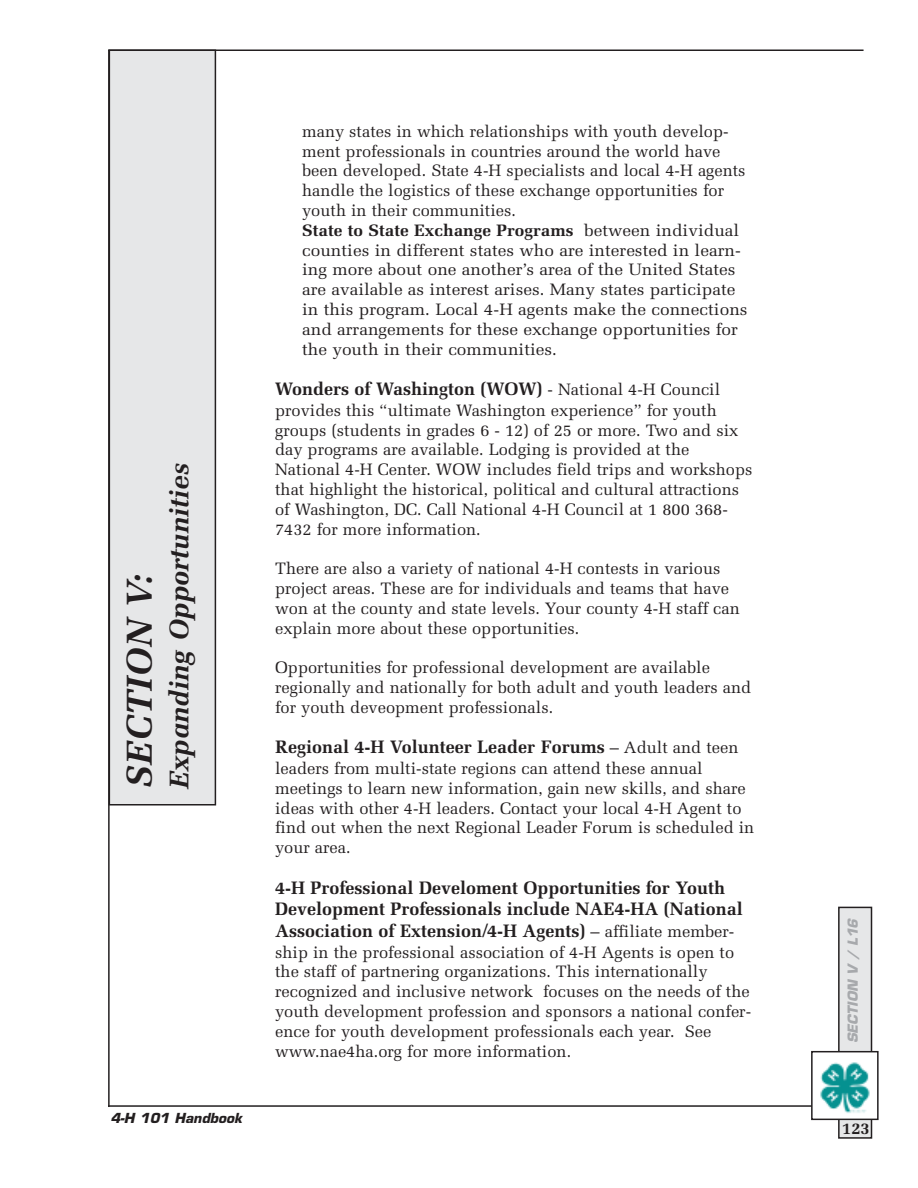
<style>
.page{position:relative;width:918px;height:1188px;background:#fff}
.page>*{position:absolute;margin:0;border:0;box-sizing:border-box;transform-origin:0 0}
.t1{font:italic 700 36px "Melior";color:#231f20}
.t2{font:italic 700 27px "Melior";color:#231f20}
.t3{font:700 18px/21.6px "Melior";color:#231f20}
.t4{font:16.5px/19.8px "Melior";color:#231f20}
.t5{font:700 16.5px "Melior";color:#231f20}
.t6{font:italic 700 13.5px "Eurostile";color:#231f20}
.t7{font:italic 700 13.5px "Eurostile";color:#a7a9ac}
.s1{font-weight:700}
.s2{font-weight:400;font-size:16.5px}
</style>
<div class="page">
<div style="left:109px;top:50px;width:106px;height:755px;background:#e6e7e8"></div>
<div style="left:109px;top:50px;width:107px;height:756px;border:2px solid #231f20"></div>
<hr style="left:108px;top:1105px;width:707px;height:2px;background:#231f20">
<hr style="left:108px;top:50px;width:756px;height:1px;background:#231f20">
<hr style="left:108px;top:50px;width:2px;height:1057px;background:#231f20">
<div style="left:839px;top:907px;width:33px;height:231px;background:#e6e7e8"></div>
<div style="left:838px;top:907px;width:34px;height:232px;border:2px solid #231f20"></div>
<div style="left:812px;top:1052px;width:66px;height:67px;background:#fff"></div>
<img style="left:820px;top:1062px;width:50px;height:51px">
<div style="left:811px;top:1051px;width:68px;height:69px;border:2px solid #231f20"></div>
<h1 class="t1" style="left:125px;top:789px;width:218px;rotate:-90deg">SECTION V:</h1>
<h2 class="t2" style="left:168px;top:789px;width:328px;rotate:-90deg">Expanding Opportunities</h2>
<p class="t6" style="left:111px;top:1113px;width:133px">4-H 101 Handbook</p>
<p class="t4" style="left:302px;top:123px;width:447px">many states in which relationships with youth develop&shy;ment professionals in countries around the world have been developed. State 4-H specialists and local 4-H agents handle the logistics of these exchange opportunities for youth in their communities.<br><span class="s1">State to State Exchange Programs</span> between individual counties in different states who are interested in learn&shy;ing more about one another’s area of the United States are available as interest arises. Many states participate in this program. Local 4-H agents make the connections and arrangements for these exchange opportunities for the youth in their communities.</p>
<p class="t3" style="left:275px;top:380px;width:447px">Wonders of Washington (WOW) <span class="s2">- National 4-H Council</span></p>
<p class="t4" style="left:275px;top:402px;width:479px">provides this “ultimate Washington experience” for youth groups (students in grades 6 - 12) of 25 or more. Two and six day programs are available. Lodging is provided at the National 4-H Center. WOW includes field trips and workshops that highlight the historical, political and cultural attractions of Washington, DC. Call National 4-H Council at 1 800 368- 7432 for more information.</p>
<p class="t4" style="left:275px;top:560px;width:466px">There are also a variety of national 4-H contests in various project areas. These are for individuals and teams that have won at the county and state levels. Your county 4-H staff can explain more about these opportunities.</p>
<p class="t4" style="left:275px;top:659px;width:478px">Opportunities for professional development are available regionally and nationally for both adult and youth leaders and for youth deveopment professionals.</p>
<p class="t3" style="left:275px;top:738px;width:465px">Regional 4-H Volunteer Leader Forums <span class="s2">– Adult and teen</span></p>
<p class="t4" style="left:275px;top:760px;width:481px">leaders from multi-state regions can attend these annual meetings to learn new information, gain new skills, and share ideas with other 4-H leaders. Contact your local 4-H Agent to find out when the next Regional Leader Forum is scheduled in your area.</p>
<p class="t3" style="left:275px;top:879px;width:469px">4-H Professional Develoment Opportunities for Youth<br>Development Professionals include NAE4-HA (National<br>Association of Extension/4-H Agents) <span class="s2">– affiliate member-</span></p>
<p class="t4" style="left:275px;top:944px;width:478px">ship in the professional association of 4-H Agents is open to the staff of partnering organizations. This internationally recognized and inclusive network focuses on the needs of the youth development profession and sponsors a national confer&shy;ence for youth development professionals each year. See www.nae4ha.org for more information.</p>
<p class="t7" style="left:848px;top:1043px;width:126px;rotate:-90deg">SECTION V / L16</p>
<p class="t5" style="left:842px;top:1122px;width:29px">123</p>
</div>
